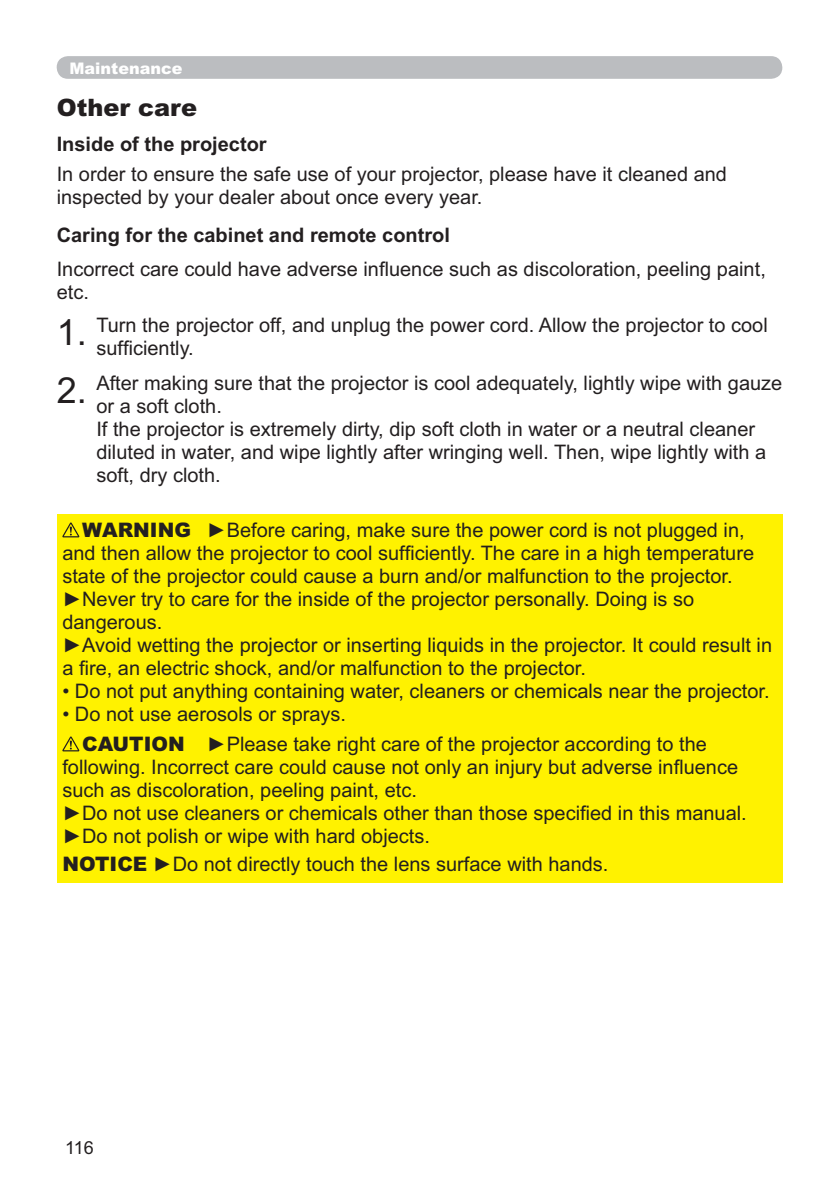
<style>
.page{position:relative;width:840px;height:1190px;background:#fff}
.page>*{position:absolute;margin:0;border:0;box-sizing:border-box;transform-origin:0 0}
.t1{font:900 24px "Arial";color:#231f20}
.t2{font:20px/23px "Arial";color:#231f20}
.t3{font:700 20px "Arial";color:#231f20}
.t4{font:900 20px "Arial";color:#231f20}
.t5{font:18px "Arial";color:#231f20}
.t6{font:900 16px "Arial";color:#fff}
.s1{font-size:36px}
.s2{font-weight:900}
</style>
<div class="page">
<div style="left:57px;top:56px;width:725px;height:23px;background:#bbbdc0;border-radius:11px"></div>
<div style="left:57px;top:514px;width:725px;height:368px;background:#fff200"></div>
<svg style="left:62px;top:522px;width:17px;height:15px"></svg>
<svg style="left:62px;top:736px;width:17px;height:15px"></svg>
<p class="t6" style="left:70px;top:62px;width:114px">Maintenance</p>
<p class="t1" style="left:57px;top:99px;width:142px">Other care</p>
<p class="t3" style="left:57px;top:137px;width:212px">Inside of the projector</p>
<p class="t2" style="left:57px;top:164px;width:672px">In order to ensure the safe use of your projector, please have it cleaned and inspected by your dealer about once every year.</p>
<p class="t3" style="left:57px;top:228px;width:395px">Caring for the cabinet and remote control</p>
<p class="t2" style="left:57px;top:259px;width:711px">Incorrect care could have adverse influence such as discoloration, peeling paint, etc.</p>
<p class="t2" style="left:96px;top:315px;width:673px;text-indent:-40px"><span class="s1">1.</span> Turn the projector off, and unplug the power cord. Allow the projector to cool sufficiently.</p>
<p class="t2" style="left:96px;top:373px;width:688px;text-indent:-40px"><span class="s1">2.</span> After making sure that the projector is cool adequately, lightly wipe with gauze or a soft cloth.<br>If the projector is extremely dirty, dip soft cloth in water or a neutral cleaner diluted in water, and wipe lightly after wringing well. Then, wipe lightly with a soft, dry cloth.</p>
<p class="t2" style="left:62px;top:520px;width:711px;text-indent:145px">►Before caring, make sure the power cord is not plugged in, and then allow the projector to cool sufficiently. The care in a high temperature state of the projector could cause a burn and/or malfunction to the projector. ►Never try to care for the inside of the projector personally. Doing is so dangerous.<br>►Avoid wetting the projector or inserting liquids in the projector. It could result in a fire, an electric shock, and/or malfunction to the projector.</p>
<p class="t2" style="left:62px;top:681px;width:709px">• Do not put anything containing water, cleaners or chemicals near the projector.</p>
<p class="t2" style="left:62px;top:704px;width:285px">• Do not use aerosols or sprays.</p>
<p class="t4" style="left:82px;top:522px;width:110px">WARNING</p>
<p class="t2" style="left:62px;top:734px;width:686px;text-indent:145px">►Please take right care of the projector according to the following. Incorrect care could cause not only an injury but adverse influence such as discoloration, peeling paint, etc.<br>►Do not use cleaners or chemicals other than those specified in this manual. ►Do not polish or wipe with hard objects.</p>
<p class="t2" style="left:62px;top:855px;width:548px"><span class="s2">NOTICE</span> ►Do not directly touch the lens surface with hands.</p>
<p class="t4" style="left:82px;top:736px;width:104px">CAUTION</p>
<p class="t5" style="left:65px;top:1142px;width:30px">116</p>
</div>
